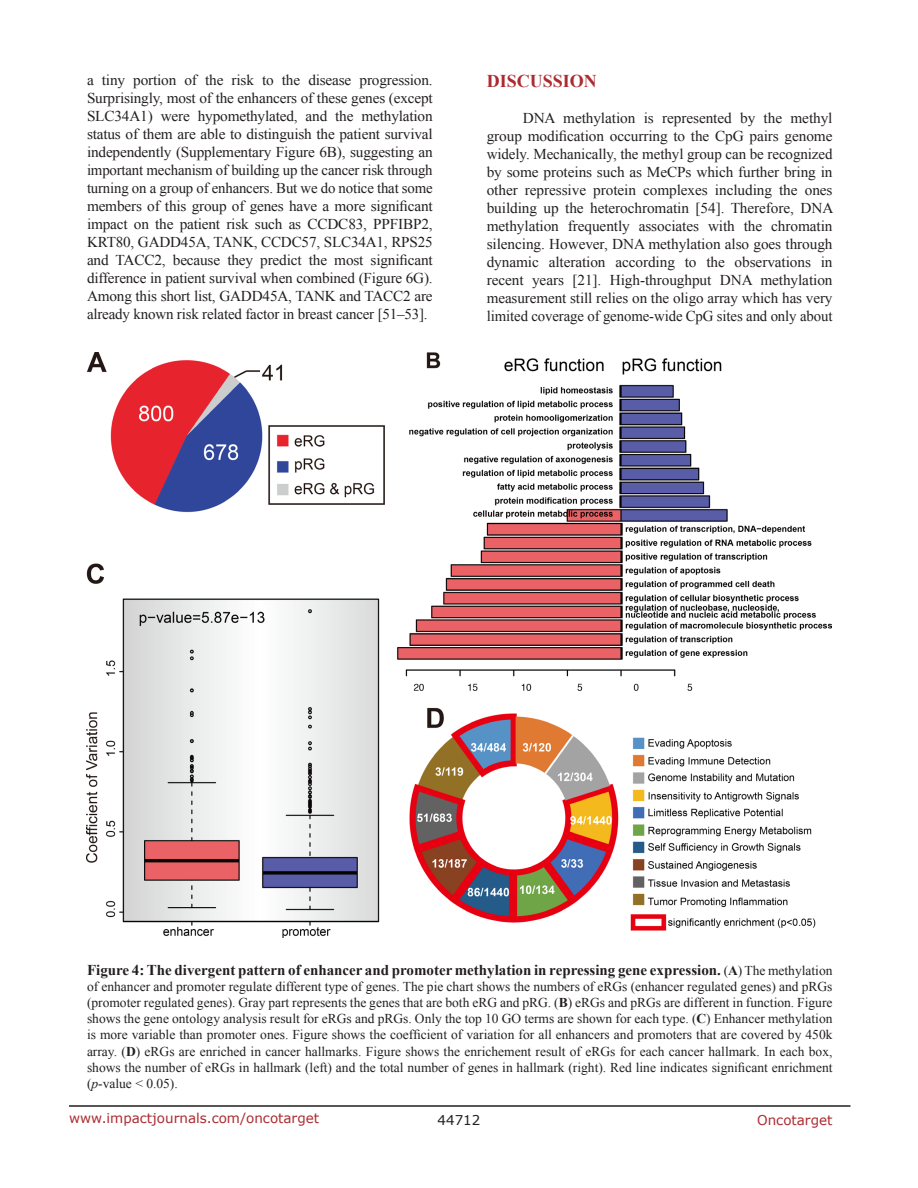
<style>
.page{position:relative;width:918px;height:1188px;background:#fff}
.page>*{position:absolute;margin:0;border:0;box-sizing:border-box;transform-origin:0 0}
.Heading{font:700 18px "Times New Roman";color:#ac2b31}
.BodyText{font:15px/18px "Times New Roman";letter-spacing:-.01em;color:#231f20;text-align:justify}
.FigureText{font:700 15px "Times New Roman";color:#231f20}
.FigureText-2{font:13.5px/16.2px "Times New Roman";color:#231f20;text-align:justify}
.t1{font:13.5px "Verdana";color:#ac2b31}
.t2{font:13.5px "Verdana";color:#231f20}
.s1{font-weight:400;font-size:13.5px}
.s2{font-size:13.5px}
.s3{font-weight:700}
.s4{font-style:italic}
</style>
<div class="page">
<hr style="left:69px;top:1105px;width:781px;height:2px;background:#231f20">
<img style="left:86px;top:353px;width:746px;height:584px">
<p class="BodyText" style="left:87px;top:71px;width:347px">a tiny portion of the risk to the disease progression.<br>Surprisingly, most of the enhancers of these genes (except SLC34A1) were hypomethylated, and the methylation status of them are able to distinguish the patient survival independently (Supplementary Figure 6B), suggesting an important mechanism of building up the cancer risk through turning on a group of enhancers. But we do notice that some members of this group of genes have a more significant impact on the patient risk such as CCDC83, PPFIBP2, KRT80, GADD45A, TANK, CCDC57, SLC34A1, RPS25 and TACC2, because they predict the most significant difference in patient survival when combined (Figure 6G).<br>Among this short list, GADD45A, TANK and TACC2 are already known risk related factor in breast cancer [51–53].</p>
<p class="Heading" style="left:487px;top:69px;width:112px">DISCUSSION</p>
<p class="BodyText" style="left:487px;top:109px;width:348px;text-indent:36px">DNA methylation is represented by the methyl group modification occurring to the CpG pairs genome widely. Mechanically, the methyl group can be recognized by some proteins such as MeCPs which further bring in other repressive protein complexes including the ones building up the heterochromatin [54]. Therefore, DNA methylation frequently associates with the chromatin silencing. However, DNA methylation also goes through dynamic alteration according to the observations in recent years [21]. High-throughput DNA methylation measurement still relies on the oligo array which has very limited coverage of genome-wide CpG sites and only about</p>
<p class="FigureText" style="left:87px;top:959px;width:747px">Figure 4: The divergent pattern of enhancer and promoter methylation in repressing gene expression. <span class="s1">(</span><span class="s2">A</span><span class="s1">) The methylation</span></p>
<p class="FigureText-2" style="left:87px;top:978px;width:747px">of enhancer and promoter regulate different type of genes. The pie chart shows the numbers of eRGs (enhancer regulated genes) and pRGs (promoter regulated genes). Gray part represents the genes that are both eRG and pRG. (<span class="s3">B</span>) eRGs and pRGs are different in function. Figure shows the gene ontology analysis result for eRGs and pRGs. Only the top 10 GO terms are shown for each type. (<span class="s3">C</span>) Enhancer methylation is more variable than promoter ones. Figure shows the coefficient of variation for all enhancers and promoters that are covered by 450k array. (<span class="s3">D</span>) eRGs are enriched in cancer hallmarks. Figure shows the enrichement result of eRGs for each cancer hallmark. In each box, shows the number of eRGs in hallmark (left) and the total number of genes in hallmark (right). Red line indicates significant enrichment (<span class="s4">p</span>-value &lt; 0.05).</p>
<p class="t1" style="left:69px;top:1109px;width:252px">www.impactjournals.com/oncotarget</p>
<p class="t2" style="left:438px;top:1111px;width:44px">44712</p>
<p class="t1" style="left:757px;top:1111px;width:77px">Oncotarget</p>
</div>
